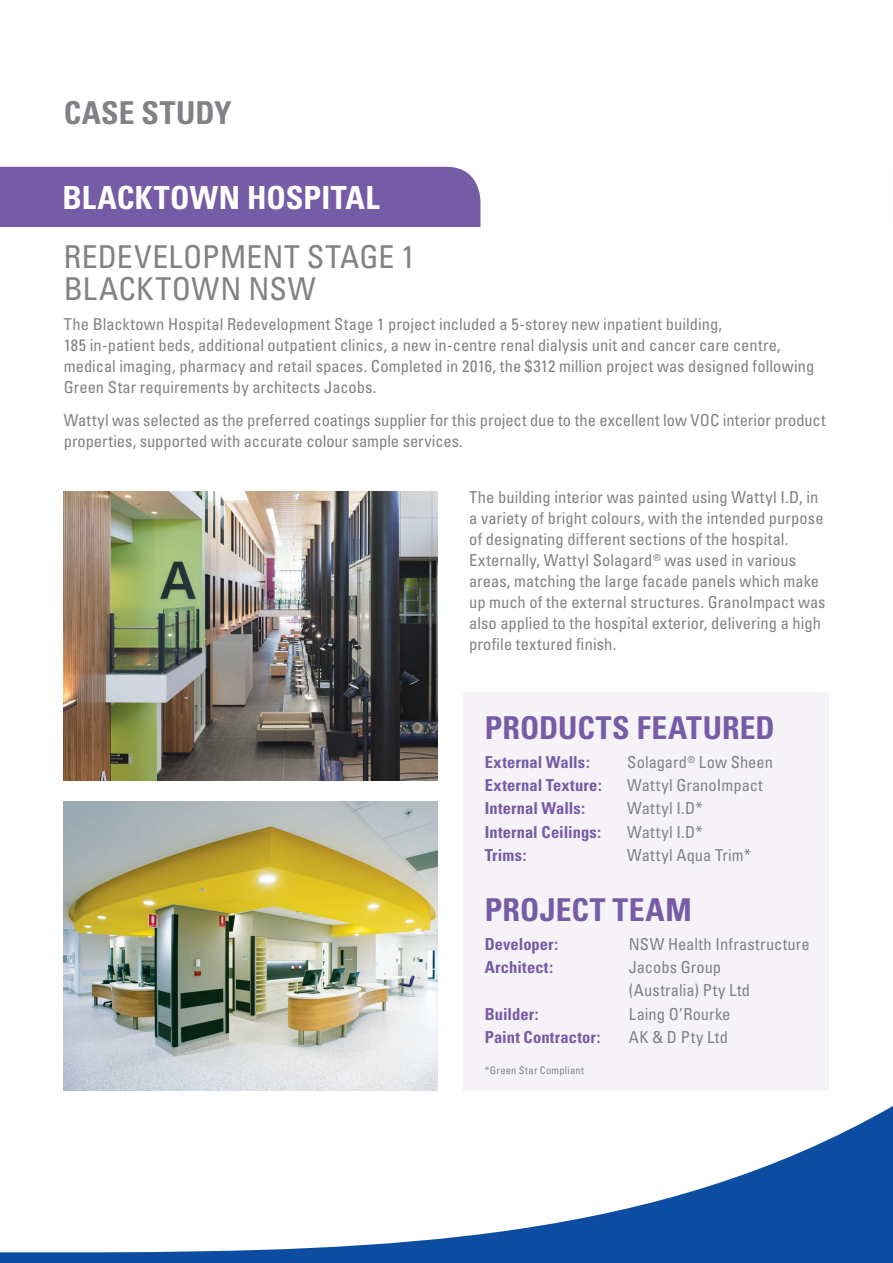
<style>
.page{position:relative;width:893px;height:1263px;background:#fff}
.page>*{position:absolute;margin:0;border:0;box-sizing:border-box;transform-origin:0 0}
.t1{font:700 condensed 31.8px "Univers";letter-spacing:.005em;color:#fff}
.t2{font:condensed 31.5px "Univers LT Std";letter-spacing:.01em;color:#808285}
.t3{font:700 condensed 31.5px "Univers";letter-spacing:.005em;color:#765ca7}
.t4{font:700 condensed 31.5px "Univers";letter-spacing:.015em;color:#765ba6}
.t5{font:700 condensed 31.5px "Univers";letter-spacing:.01em;color:#808285}
.t6{font:condensed 16.5px/21px "Univers LT Std";letter-spacing:.005em;color:#808285}
.t7{font:700 condensed 16.5px "Univers";letter-spacing:.005em;color:#765ba6}
.t8{font:condensed 10.5px "Univers LT Std";letter-spacing:.025em;color:#7b868d}
</style>
<div class="page">
<div style="left:463px;top:1043px;width:366px;height:47px;background:#f5f3f8"></div>
<svg style="left:0;top:1106px;width:893px;height:157px"></svg>
<div style="left:0;top:167px;width:480px;height:60px;background:#765ca7"></div>
<div style="left:463px;top:692px;width:366px;height:368px;background:#f5f3f8"></div>
<img style="left:64px;top:491px;width:373px;height:289px">
<img style="left:64px;top:801px;width:373px;height:289px">
<p class="t5" style="left:64px;top:93px;width:169px">CASE STUDY</p>
<p class="t1" style="left:63px;top:178px;width:319px">BLACKTOWN HOSPITAL</p>
<p class="t2" style="left:64px;top:236px;width:353px">REDEVELOPMENT STAGE 1</p>
<p class="t2" style="left:64px;top:269px;width:253px">BLACKTOWN NSW</p>
<p class="t6" style="left:64px;top:313px;width:660px">The Blacktown Hospital Redevelopment Stage 1 project included a 5-storey new inpatient building,</p>
<p class="t6" style="left:64px;top:334px;width:752px">185 in-patient beds, additional outpatient clinics, a new in-centre renal dialysis unit and cancer care centre, medical imaging, pharmacy and retail spaces. Completed in 2016, the $312 million project was designed following<br>Green Star requirements by architects Jacobs.</p>
<p class="t6" style="left:64px;top:410px;width:763px">Wattyl was selected as the preferred coatings supplier for this project due to the excellent low VOC interior product properties, supported with accurate colour sample services.</p>
<p class="t6" style="left:469px;top:487px;width:358px">The building interior was painted using Wattyl I.D, in a variety of bright colours, with the intended purpose of designating different sections of the hospital.<br>Externally, Wattyl Solagard<sup>®</sup> was used in various areas, matching the large facade panels which make up much of the external structures. GranoImpact was also applied to the hospital exterior, delivering a high profile textured finish.</p>
<p class="t3" style="left:485px;top:708px;width:291px">PRODUCTS FEATURED</p>
<p class="t7" style="left:485px;top:752px;width:106px">External Walls:</p>
<p class="t6" style="left:627px;top:751px;width:147px">Solagard<sup>®</sup> Low Sheen</p>
<p class="t7" style="left:485px;top:775px;width:119px">External Texture:</p>
<p class="t6" style="left:627px;top:775px;width:137px">Wattyl GranoImpact</p>
<p class="t7" style="left:485px;top:798px;width:102px">Internal Walls:</p>
<p class="t6" style="left:627px;top:798px;width:77px">Wattyl I.D*</p>
<p class="t7" style="left:485px;top:821px;width:118px">Internal Ceilings:</p>
<p class="t6" style="left:627px;top:821px;width:77px">Wattyl I.D*</p>
<p class="t7" style="left:485px;top:845px;width:43px">Trims:</p>
<p class="t6" style="left:627px;top:844px;width:125px">Wattyl Aqua Trim*</p>
<p class="t4" style="left:485px;top:890px;width:208px">PROJECT TEAM</p>
<p class="t7" style="left:485px;top:934px;width:75px">Developer:</p>
<p class="t6" style="left:629px;top:933px;width:183px">NSW Health Infrastructure</p>
<p class="t7" style="left:485px;top:957px;width:70px">Architect:</p>
<p class="t6" style="left:629px;top:957px;width:94px">Jacobs Group</p>
<p class="t6" style="left:629px;top:980px;width:123px">(Australia) Pty Ltd</p>
<p class="t7" style="left:485px;top:1003px;width:55px">Builder:</p>
<p class="t6" style="left:629px;top:1003px;width:103px">Laing O’Rourke</p>
<p class="t7" style="left:485px;top:1027px;width:117px">Paint Contractor:</p>
<p class="t6" style="left:629px;top:1026px;width:101px">AK &amp; D Pty Ltd</p>
<p class="t8" style="left:485px;top:1063px;width:101px">*Green Star Compliant</p>
</div>
